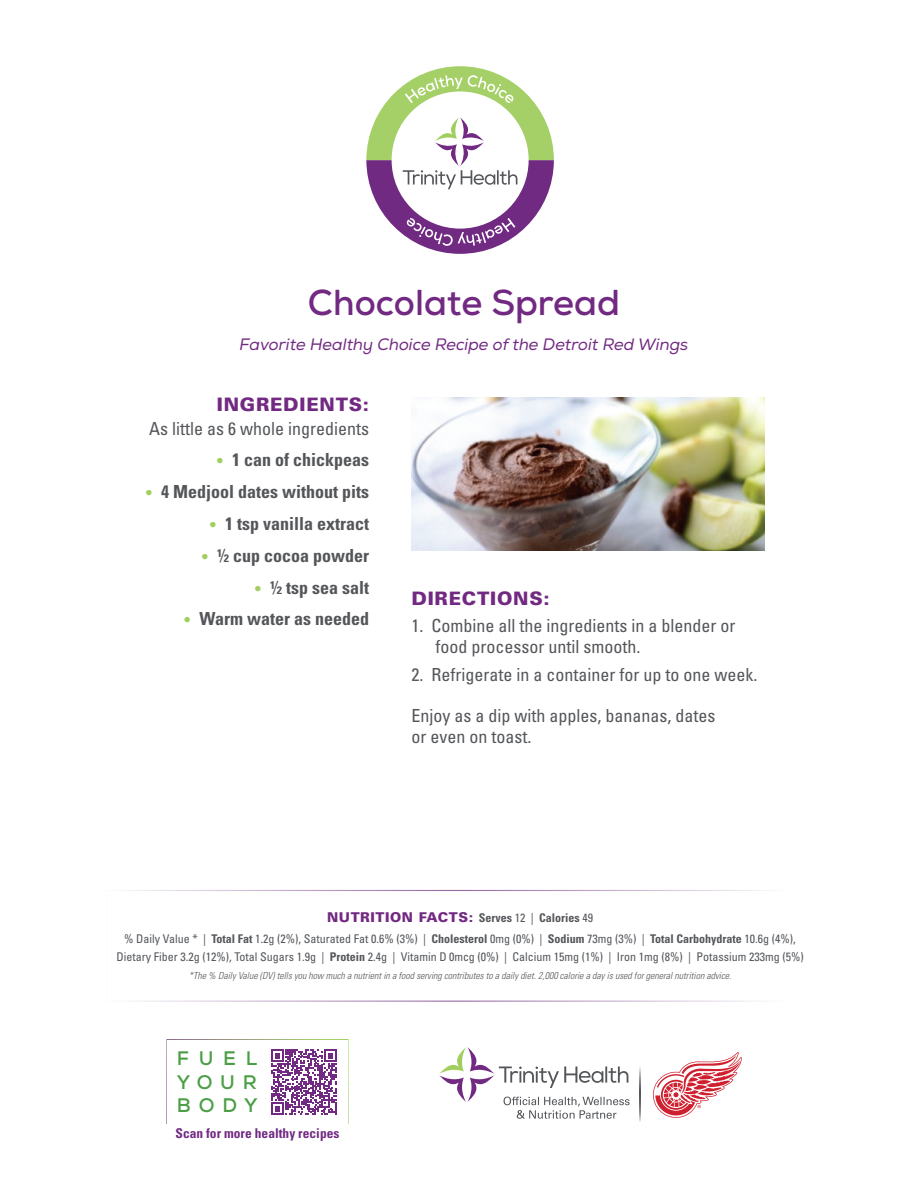
<style>
.page{position:relative;width:918px;height:1188px;background:#fff}
.page>*{position:absolute;margin:0;border:0;box-sizing:border-box;transform-origin:0 0}
.t1{font:700 36px "Nexa";color:#722982}
.t2{font:700 19.65px/23.5px "Nexa";letter-spacing:.41em;color:#4b9e45;text-align:justify}
.t3{font:900 18.6px "Univers LT Std";letter-spacing:.04em;color:#722982}
.t4{font:condensed 18px/21px "Univers LT Std";color:#54565a}
.t5{font:700 condensed 18px "Univers LT Std";color:#54565a}
.t6{font:italic 16.5px "Nexa";color:#722982}
.t7{font:900 13.5px "Univers LT Std";letter-spacing:.04em;color:#722982}
.t8{font:700 condensed 13.5px "Univers LT Std";color:#722982}
.t9{font:condensed 12px/18px "Univers LT Std";color:#54565a;text-align:center}
.t10{font:italic 300 condensed 9.75px "Univers LT Std";color:#54565a}
.s1{font-size:15px;color:#a1cf5f}
.s2{font-weight:700;font-stretch:condensed;font-size:12px;color:#54565a}
.s3{font-weight:400;font-stretch:condensed;font-size:12px;color:#54565a}
.s4{font-weight:700}
</style>
<div class="page">
<svg style="left:366px;top:66px;width:188px;height:188px"></svg>
<svg style="left:125px;top:889px;width:643px;height:113px"></svg>
<svg style="left:439px;top:1047px;width:191px;height:72px"></svg>
<svg style="left:653px;top:1052px;width:89px;height:66px"></svg>
<svg style="left:640px;top:1067px;width:1px;height:55px"></svg>
<div style="left:166px;top:1039px;width:183px;height:85px;background:#fff;border:1px solid #fff"></div>
<svg style="left:271px;top:1049px;width:66px;height:66px"></svg>
<img style="left:411px;top:398px;width:354px;height:153px">
<h1 class="t1" style="left:308px;top:280px;width:314px">Chocolate Spread</h1>
<h3 class="t6" style="left:240px;top:334px;width:450px">Favorite Healthy Choice Recipe of the Detroit Red Wings</h3>
<h3 class="t3" style="left:217px;top:393px;width:154px">INGREDIENTS:</h3>
<h3 class="t4" style="left:149px;top:417px;width:221px">As little as 6 whole ingredients</h3>
<h3 class="t5" style="left:217px;top:449px;width:154px"><span class="s1">•</span> 1 can of chickpeas</h3>
<h3 class="t5" style="left:146px;top:481px;width:225px"><span class="s1">•</span> 4 Medjool dates without pits</h3>
<h3 class="t5" style="left:210px;top:513px;width:161px"><span class="s1">•</span> 1 tsp vanilla extract</h3>
<h3 class="t5" style="left:202px;top:544px;width:169px"><span class="s1">•</span> ½ cup cocoa powder</h3>
<h3 class="t5" style="left:255px;top:576px;width:116px"><span class="s1">•</span> ½ tsp sea salt</h3>
<h3 class="t5" style="left:184px;top:608px;width:187px"><span class="s1">•</span> Warm water as needed</h3>
<h3 class="t3" style="left:411px;top:586px;width:140px">DIRECTIONS:</h3>
<h3 class="t4" style="left:436px;top:615px;width:301px;text-indent:-24px">1. Combine all the ingredients in a blender or food processor until smooth.</h3>
<h3 class="t4" style="left:411px;top:664px;width:348px">2. Refrigerate in a container for up to one week.</h3>
<h3 class="t4" style="left:411px;top:705px;width:305px">Enjoy as a dip with apples, bananas, dates or even on toast.</h3>
<p class="t7" style="left:327px;top:909px;width:267px">NUTRITION FACTS: <span class="s2">Serves</span> <span class="s3">12 |</span> <span class="s2">Calories</span> <span class="s3">49</span></p>
<p class="t9" style="left:117px;top:930px;width:689px">% Daily Value * | <span class="s4">Total Fat</span> 1.2g (2%), Saturated Fat 0.6% (3%) | <span class="s4">Cholesterol</span> 0mg (0%) | <span class="s4">Sodium</span> 73mg (3%) | <span class="s4">Total Carbohydrate</span> 10.6g (4%),<br>Dietary Fiber 3.2g (12%), Total Sugars 1.9g | <span class="s4">Protein</span> 2.4g | Vitamin D 0mcg (0%) | Calcium 15mg (1%) | Iron 1mg (8%) | Potassium 233mg (5%)</p>
<p class="t10" style="left:189px;top:970px;width:544px">*The % Daily Value (DV) tells you how much a nutrient in a food serving contributes to a daily diet. 2,000 calorie a day is used for general nutrition advice.</p>
<h2 class="t2" style="left:177px;top:1047px;width:82px">FUEL YOUR BODY</h2>
<p class="t8" style="left:176px;top:1125px;width:165px">Scan for more healthy recipes</p>
</div>
